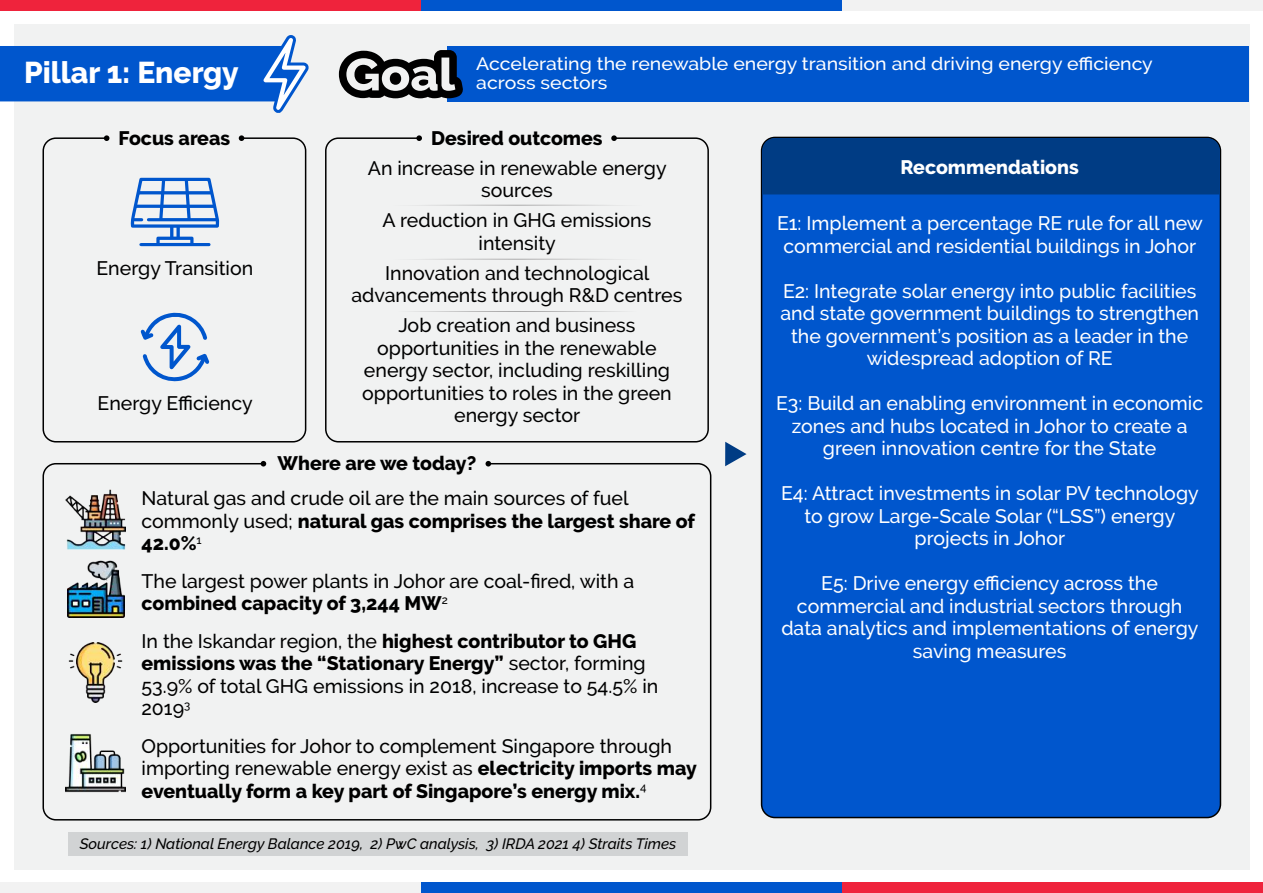
<style>
.page{position:relative;width:1263px;height:893px;background:#fff}
.page>*{position:absolute;margin:0;border:0;box-sizing:border-box;transform-origin:0 0}
.t1{font:800 30px "Raleway";color:#fff}
.t2{font:500 19.5px/22.5px "Raleway";color:#000;text-align:center}
.t3{font:500 19.5px/22.5px "Raleway";color:#fff;text-align:center}
.t4{font:800 19.5px "Raleway";color:#000}
.t5{font:800 19.5px "Raleway";color:#fff}
.t6{font:500 18px/19.5px "Raleway";color:#fff;scale:1.08 1}
.t7{font:italic 500 15px "Raleway";color:#000}
.s1{font-weight:800}
</style>
<div class="page">
<div style="left:14px;top:24px;width:1235px;height:845px;background:#f1f2f2"></div>
<div style="left:0;top:0;width:421px;height:10px;background:#ef233c"></div>
<div style="left:421px;top:0;width:421px;height:10px;background:#0056cd"></div>
<div style="left:842px;top:0;width:421px;height:10px;background:#f2f2f2"></div>
<div style="left:842px;top:883px;width:421px;height:10px;background:#ef233c"></div>
<div style="left:421px;top:883px;width:421px;height:10px;background:#0056cd"></div>
<div style="left:0;top:883px;width:421px;height:10px;background:#f2f2f2"></div>
<div style="left:448px;top:46px;width:801px;height:55px;background:#0056cd"></div>
<svg style="left:339px;top:50px;width:124px;height:48px"></svg>
<div style="left:68px;top:832px;width:620px;height:24px;background:#d1d3d4"></div>
<div style="left:761px;top:137px;width:460px;height:681px;background:#0056cd"></div>
<div style="left:762px;top:138px;width:458px;height:56px;background:#003c84"></div>
<svg style="left:130px;top:178px;width:89px;height:68px"></svg>
<svg style="left:141px;top:312px;width:68px;height:70px"></svg>
<div style="left:43px;top:137px;width:263px;height:305px;border:2px solid #000;border-radius:13px"></div>
<svg style="left:104px;top:135px;width:5px;height:6px"></svg>
<svg style="left:239px;top:135px;width:5px;height:6px"></svg>
<div style="left:43px;top:463px;width:668px;height:357px;border:2px solid #000;border-radius:13px"></div>
<svg style="left:261px;top:461px;width:5px;height:5px"></svg>
<svg style="left:485px;top:461px;width:6px;height:5px"></svg>
<div style="left:325px;top:137px;width:384px;height:305px;border:2px solid #000;border-radius:13px"></div>
<svg style="left:416px;top:135px;width:6px;height:6px"></svg>
<svg style="left:611px;top:135px;width:6px;height:6px"></svg>
<svg style="left:421px;top:205px;width:193px;height:1px"></svg>
<svg style="left:421px;top:259px;width:193px;height:1px"></svg>
<svg style="left:413px;top:311px;width:209px;height:1px"></svg>
<img style="left:65px;top:489px;width:60px;height:60px">
<img style="left:67px;top:560px;width:57px;height:57px">
<img style="left:68px;top:642px;width:55px;height:60px">
<img style="left:65px;top:734px;width:60px;height:59px">
<svg style="left:725px;top:442px;width:21px;height:24px"></svg>
<svg style="left:0;top:35px;width:309px;height:78px"></svg>
<h1 class="t1" style="left:24px;top:56px;width:216px">Pillar 1: Energy</h1>
<p class="t6" style="left:476px;top:54px;width:628px">Accelerating the renewable energy transition and driving energy efficiency across sectors</p>
<p class="t4" style="left:119px;top:127px;width:113px">Focus areas</p>
<p class="t2" style="left:97px;top:257px;width:158px">Energy Transition</p>
<p class="t2" style="left:98px;top:392px;width:156px">Energy Efficiency</p>
<p class="t4" style="left:431px;top:127px;width:173px">Desired outcomes</p>
<p class="t2" style="left:368px;top:157px;width:300px">An increase in renewable energy sources</p>
<p class="t2" style="left:382px;top:209px;width:270px">A reduction in GHG emissions intensity</p>
<p class="t2" style="left:351px;top:262px;width:332px">Innovation and technological advancements through R&amp;D centres</p>
<p class="t2" style="left:362px;top:314px;width:311px">Job creation and business opportunities in the renewable energy sector, including reskilling opportunities to roles in the green energy sector</p>
<p class="t4" style="left:278px;top:452px;width:200px">Where are we today?</p>
<p class="t2" style="left:142px;top:487px;width:555px;text-align:left">Natural gas and crude oil are the main sources of fuel commonly used; <span class="s1">natural gas comprises the largest share of<br>42.0%</span><sup>1</sup></p>
<p class="t2" style="left:142px;top:569px;width:494px;text-align:left">The largest power plants in Johor are coal-fired, with a <span class="s1">combined capacity of 3,244 MW</span><sup>2</sup></p>
<p class="t2" style="left:142px;top:629px;width:518px;text-align:left">In the Iskandar region, the <span class="s1">highest contributor to GHG emissions was the “Stationary Energy”</span> sector, forming 53.9% of total GHG emissions in 2018, increase to 54.5% in 2019<sup>3</sup></p>
<p class="t2" style="left:142px;top:734px;width:557px;text-align:left">Opportunities for Johor to complement Singapore through importing renewable energy exist as <span class="s1">electricity imports may eventually form a key part of Singapore’s energy mix.</span><sup>4</sup></p>
<p class="t7" style="left:80px;top:835px;width:598px">Sources: 1) National Energy Balance 2019, 2) PwC analysis, 3) IRDA 2021 4) Straits Times</p>
<p class="t5" style="left:900px;top:156px;width:180px">Recommendations</p>
<p class="t3" style="left:777px;top:212px;width:427px">E1: Implement a percentage RE rule for all new commercial and residential buildings in Johor</p>
<p class="t3" style="left:780px;top:279px;width:420px">E2: Integrate solar energy into public facilities and state government buildings to strengthen the government’s position as a leader in the widespread adoption of RE</p>
<p class="t3" style="left:776px;top:392px;width:429px">E3: Build an enabling environment in economic zones and hubs located in Johor to create a green innovation centre for the State</p>
<p class="t3" style="left:781px;top:482px;width:419px">E4: Attract investments in solar PV technology to grow Large-Scale Solar (“LSS”) energy projects in Johor</p>
<p class="t3" style="left:781px;top:572px;width:419px">E5: Drive energy efficiency across the commercial and industrial sectors through data analytics and implementations of energy saving measures</p>
</div>
